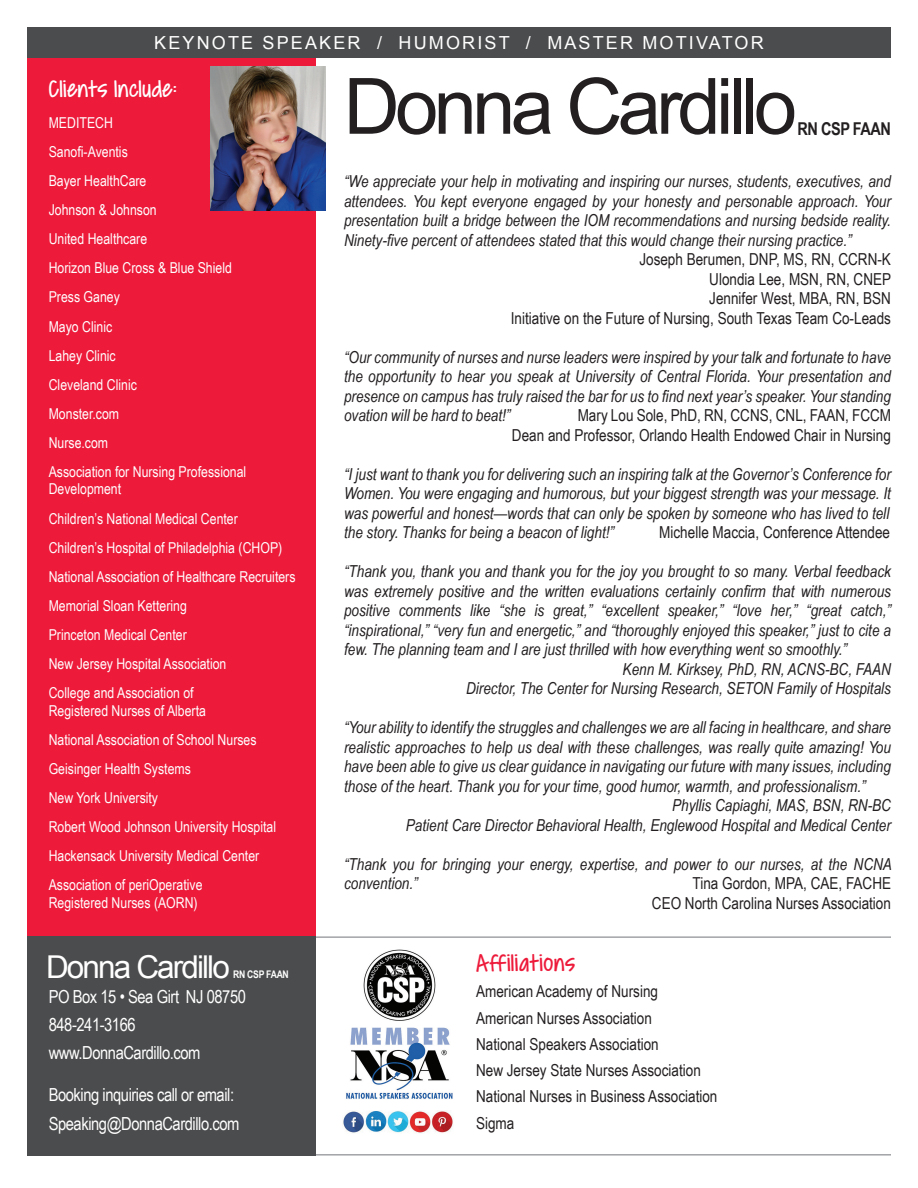
<style>
.page{position:relative;width:918px;height:1188px;background:#fff}
.page>*{position:absolute;margin:0;border:0;box-sizing:border-box;transform-origin:0 0}
.t1{font:77.7px "Arial";letter-spacing:-.06em;color:#231f20}
.t2{font:31.5px "Arial";letter-spacing:-.06em;color:#fff}
.t3{font:27px "Covered By Your Grace";letter-spacing:.01em;color:#fff}
.t4{font:27px "Covered By Your Grace";letter-spacing:.02em;color:#ed1a3a}
.t5{font:18px/28.5px "Arial Narrow";letter-spacing:-.025em;color:#fff}
.t6{font:18px "Arial";letter-spacing:.12em;color:#fff}
.t7{font:700 17.7px "Arial Narrow";letter-spacing:-.025em;color:#231f20}
.t8{font:italic 16.5px/19.5px "Arial Narrow";color:#231f20;text-align:justify}
.t9{font:16.5px/19.5px "Arial Narrow";color:#231f20;text-align:right}
.t10{font:15px/29.1px "Arial Narrow";color:#fff}
.t11{font:700 10.5px "Arial Narrow";letter-spacing:-.025em;color:#fff}
</style>
<div class="page">
<hr style="left:311px;top:1154px;width:580px;height:2px;background:#a1a3a6">
<hr style="left:310px;top:936px;width:581px;height:2px;background:#a1a3a6">
<div style="left:27px;top:54px;width:288px;height:882px;background:#ed1a3a"></div>
<img style="left:211px;top:67px;width:115px;height:143px">
<div style="left:27px;top:27px;width:864px;height:30px;background:#4b4c4d"></div>
<div style="left:27px;top:936px;width:289px;height:220px;background:#4b4c4d"></div>
<img style="left:346px;top:949px;width:107px;height:150px">
<img style="left:342px;top:1110px;width:111px;height:23px">
<p class="t6" style="left:154px;top:31px;width:611px">KEYNOTE SPEAKER / HUMORIST / MASTER MOTIVATOR</p>
<h1 class="t1" style="left:344px;top:56px;width:455px">Donna Cardillo</h1>
<h3 class="t3" style="left:49px;top:76px;width:129px">Clients Include:</h3>
<p class="t10" style="left:49px;top:107px;width:199px">MEDITECH<br>Sanofi-Aventis<br>Bayer HealthCare<br>Johnson &amp; Johnson<br>United Healthcare<br>Horizon Blue Cross &amp; Blue Shield<br>Press Ganey<br>Mayo Clinic<br>Lahey Clinic<br>Cleveland Clinic<br>Monster.com<br>Nurse.com<br>Association for Nursing Professional</p>
<p class="t10" style="left:49px;top:474px;width:248px">Development<br>Children’s National Medical Center<br>Children’s Hospital of Philadelphia (CHOP)<br>National Association of Healthcare Recruiters<br>Memorial Sloan Kettering<br>Princeton Medical Center<br>New Jersey Hospital Association<br>College and Association of</p>
<p class="t10" style="left:49px;top:695px;width:229px">Registered Nurses of Alberta<br>National Association of School Nurses<br>Geisinger Health Systems<br>New York University<br>Robert Wood Johnson University Hospital<br>Hackensack University Medical Center<br>Association of periOperative</p>
<p class="t10" style="left:49px;top:887px;width:150px">Registered Nurses (AORN)</p>
<p class="t7" style="left:798px;top:115px;width:95px">RN CSP FAAN</p>
<p class="t8" style="left:344px;top:171px;width:548px">“We appreciate your help in motivating and inspiring our nurses, students, executives, and attendees. You kept everyone engaged by your honesty and personable approach. Your presentation built a bridge between the IOM recommendations and nursing bedside reality.<br>Ninety-five percent of attendees stated that this would change their nursing practice.”</p>
<p class="t9" style="left:511px;top:249px;width:382px">Joseph Berumen, DNP, MS, RN, CCRN-K<br>Ulondia Lee, MSN, RN, CNEP<br>Jennifer West, MBA, RN, BSN<br>Initiative on the Future of Nursing, South Texas Team Co-Leads</p>
<p class="t8" style="left:344px;top:347px;width:548px">“Our community of nurses and nurse leaders were inspired by your talk and fortunate to have the opportunity to hear you speak at University of Central Florida. Your presentation and presence on campus has truly raised the bar for us to find next year’s speaker. Your standing ovation will be hard to beat!”</p>
<p class="t9" style="left:512px;top:405px;width:381px">Mary Lou Sole, PhD, RN, CCNS, CNL, FAAN, FCCM<br>Dean and Professor, Orlando Health Endowed Chair in Nursing</p>
<p class="t8" style="left:344px;top:464px;width:548px">“I just want to thank you for delivering such an inspiring talk at the Governor’s Conference for Women. You were engaging and humorous, but your biggest strength was your message. It was powerful and honest—words that can only be spoken by someone who has lived to tell the story. Thanks for being a beacon of light!”</p>
<p class="t9" style="left:659px;top:522px;width:232px">Michelle Maccia, Conference Attendee</p>
<p class="t8" style="left:344px;top:561px;width:548px">“Thank you, thank you and thank you for the joy you brought to so many. Verbal feedback</p>
<p class="t8" style="left:344px;top:581px;width:548px">was extremely positive and the written evaluations certainly confirm that with numerous</p>
<p class="t8" style="left:344px;top:600px;width:548px">positive comments like “she is great,” “excellent speaker,” “love her,” “great catch,”</p>
<p class="t8" style="left:344px;top:620px;width:548px">“inspirational,” “very fun and energetic,” and “thoroughly enjoyed this speaker,” just to cite a</p>
<p class="t8" style="left:344px;top:639px;width:505px">few. The planning team and I are just thrilled with how everything went so smoothly.”</p>
<p class="t8" style="left:623px;top:659px;width:270px">Kenn M. Kirksey, PhD, RN, ACNS-BC, FAAN</p>
<p class="t8" style="left:466px;top:678px;width:426px">Director, The Center for Nursing Research, SETON Family of Hospitals</p>
<p class="t8" style="left:344px;top:717px;width:548px">“Your ability to identify the struggles and challenges we are all facing in healthcare, and share</p>
<p class="t8" style="left:344px;top:737px;width:548px">realistic approaches to help us deal with these challenges, was really quite amazing! You</p>
<p class="t8" style="left:344px;top:756px;width:548px">have been able to give us clear guidance in navigating our future with many issues, including</p>
<p class="t8" style="left:344px;top:776px;width:523px">those of the heart. Thank you for your time, good humor, warmth, and professionalism.”</p>
<p class="t8" style="left:672px;top:795px;width:220px">Phyllis Capiaghi, MAS, BSN, RN-BC</p>
<p class="t8" style="left:406px;top:815px;width:487px">Patient Care Director Behavioral Health, Englewood Hospital and Medical Center</p>
<p class="t8" style="left:344px;top:854px;width:549px">“Thank you for bringing your energy, expertise, and power to our nurses, at the NCNA convention.”</p>
<p class="t9" style="left:652px;top:873px;width:241px">Tina Gordon, MPA, CAE, FACHE<br>CEO North Carolina Nurses Association</p>
<h2 class="t2" style="left:46px;top:946px;width:185px">Donna Cardillo</h2>
<p class="t11" style="left:233px;top:967px;width:57px">RN CSP FAAN</p>
<p class="t5" style="left:49px;top:981px;width:199px">PO Box 15 • Sea Girt NJ 08750<br>848-241-3166 www.DonnaCardillo.com</p>
<p class="t5" style="left:49px;top:1080px;width:192px">Booking inquiries call or email:<br>Speaking@DonnaCardillo.com</p>
<h3 class="t4" style="left:476px;top:950px;width:101px">Affiliations</h3>
<p class="t9" style="left:476px;top:978px;width:243px;line-height:26.2px;text-align:left">American Academy of Nursing<br>American Nurses Association<br>National Speakers Association<br>New Jersey State Nurses Association<br>National Nurses in Business Association<br>Sigma</p>
</div>
